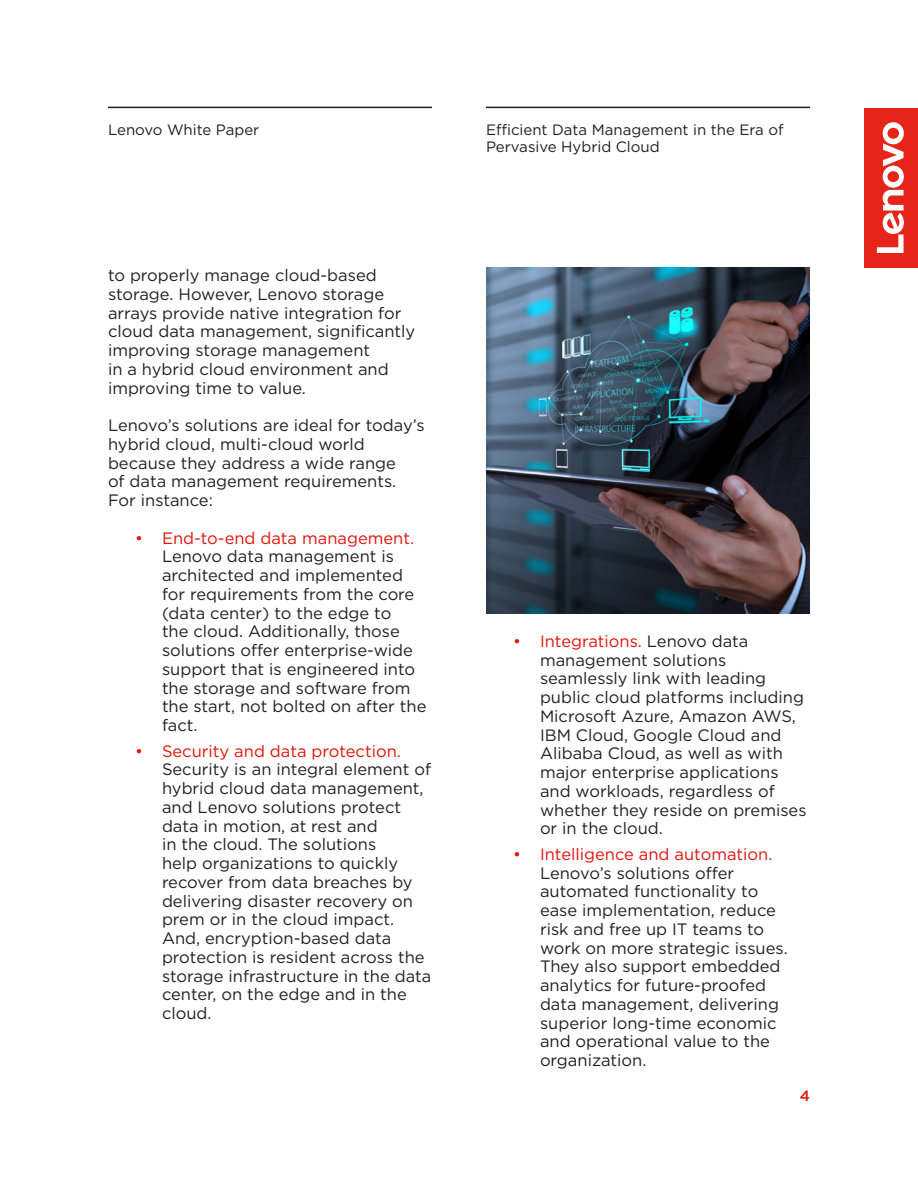
<style>
.page{position:relative;width:918px;height:1188px;background:#fff}
.page>*{position:absolute;margin:0;border:0;box-sizing:border-box;transform-origin:0 0}
.t1{font:16.5px/18.8px "Gotham";color:#231f20}
.t2{font:15px/17.2px "Gotham";color:#231f20}
.t3{font:500 15px "Gotham";color:#e1140a}
.s1{color:#e1140a}
</style>
<div class="page">
<div style="left:865px;top:108px;width:53px;height:160px;background:#e72419"></div>
<svg style="left:877px;top:122px;width:27px;height:131px"></svg>
<hr style="left:108px;top:107px;width:324px;height:1px;background:#231f20">
<hr style="left:486px;top:107px;width:324px;height:1px;background:#231f20">
<img style="left:486px;top:268px;width:324px;height:345px">
<p class="t2" style="left:108px;top:121px;width:153px">Lenovo White Paper</p>
<p class="t2" style="left:486px;top:121px;width:299px">Efficient Data Management in the Era of<br>Pervasive Hybrid Cloud</p>
<p class="t1" style="left:108px;top:265px;width:309px">to properly manage cloud-based storage. However, Lenovo storage arrays provide native integration for cloud data management, significantly improving storage management<br>in a hybrid cloud environment and improving time to value.</p>
<p class="t1" style="left:108px;top:415px;width:318px">Lenovo’s solutions are ideal for today’s hybrid cloud, multi-cloud world because they address a wide range<br>of data management requirements.<br>For instance:</p>
<p class="t1" style="left:162px;top:528px;width:266px;text-indent:-27px"><span class="s1">• End-to-end data management.<br></span>Lenovo data management is architected and implemented for requirements from the core (data center) to the edge to<br>the cloud. Additionally, those solutions offer enterprise-wide support that is engineered into the storage and software from the start, not bolted on after the fact.</p>
<p class="t1" style="left:162px;top:741px;width:271px;text-indent:-27px"><span class="s1">• Security and data protection.<br></span>Security is an integral element of hybrid cloud data management, and Lenovo solutions protect data in motion, at rest and<br>in the cloud. The solutions<br>help organizations to quickly recover from data breaches by delivering disaster recovery on prem or in the cloud impact.<br>And, encryption-based data protection is resident across the storage infrastructure in the data center, on the edge and in the cloud.</p>
<p class="t1" style="left:540px;top:631px;width:268px;text-indent:-27px"><span class="s1">• Integrations.</span> Lenovo data management solutions seamlessly link with leading public cloud platforms including<br>Microsoft Azure, Amazon AWS,<br>IBM Cloud, Google Cloud and<br>Alibaba Cloud, as well as with major enterprise applications and workloads, regardless of whether they reside on premises or in the cloud.</p>
<p class="t1" style="left:540px;top:844px;width:249px;text-indent:-27px"><span class="s1">• Intelligence and automation.<br></span>Lenovo’s solutions offer automated functionality to ease implementation, reduce risk and free up IT teams to work on more strategic issues.<br>They also support embedded analytics for future-proofed data management, delivering superior long-time economic and operational value to the organization.</p>
<p class="t3" style="left:800px;top:1086px;width:12px">4</p>
</div>
